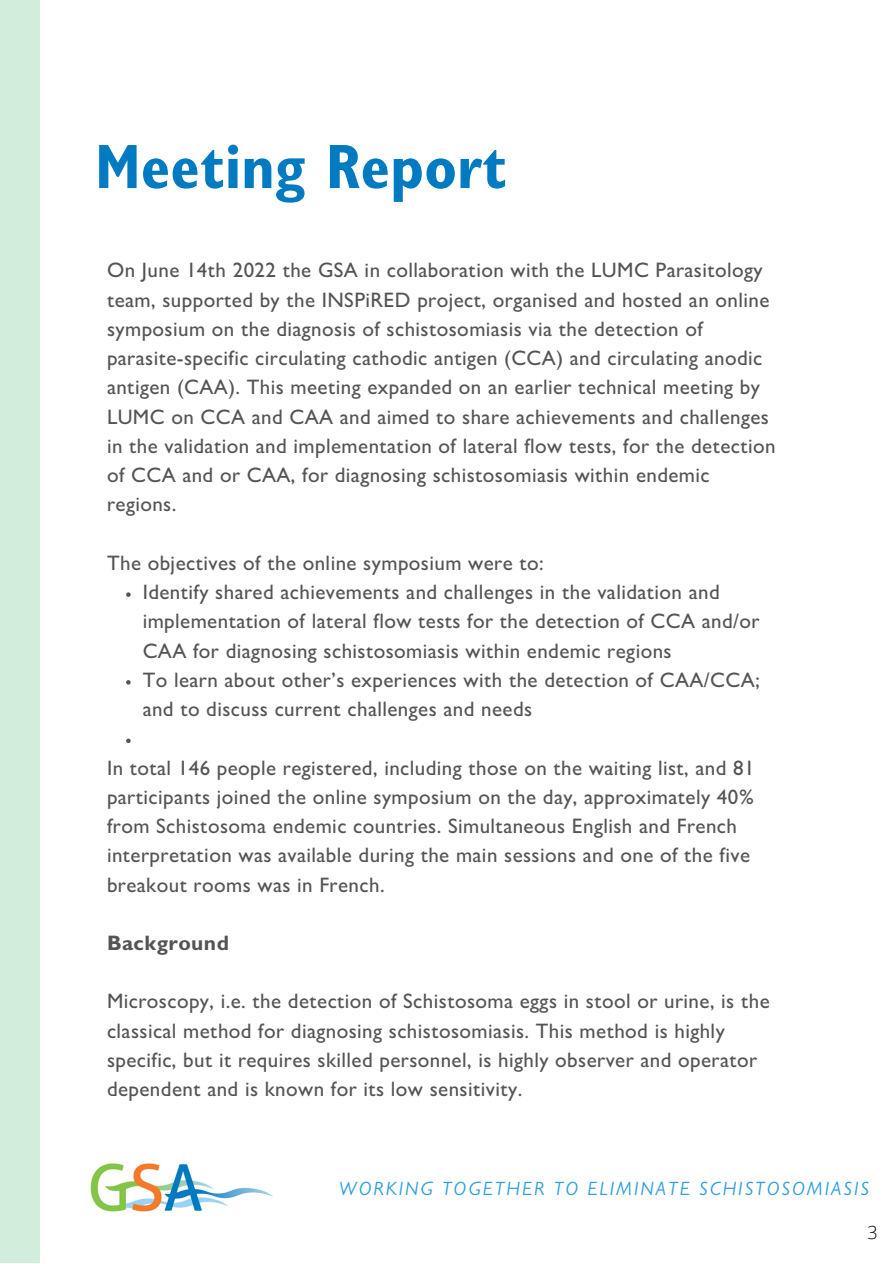
<style>
.page{position:relative;width:893px;height:1264px;background:#fff}
.page>*{position:absolute;margin:0;border:0;box-sizing:border-box;transform-origin:0 0}
.t1{font:700 condensed 63px "Gill Sans";color:#007ac0}
.t2{font:500 21px/29.2px "Gill Sans";letter-spacing:.02em;color:#545454}
.t3{font:700 21px "Gill Sans";letter-spacing:.02em;color:#545454}
.t4{font:italic 19.35px "Gill Sans";letter-spacing:.11em;color:#2d9edf}
.t5{font:300 18px "Open Sans";color:#000}
</style>
<div class="page">
<div style="left:0;top:0;width:39px;height:1262px;background:#d3eddd"></div>
<svg style="left:126px;top:592px;width:5px;height:5px"></svg>
<svg style="left:126px;top:680px;width:5px;height:4px"></svg>
<svg style="left:126px;top:738px;width:5px;height:5px"></svg>
<img style="left:90px;top:1163px;width:183px;height:49px">
<h1 class="t1" style="left:95px;top:145px;width:413px">Meeting Report</h1>
<p class="t2" style="left:107px;top:259px;width:670px">On June 14th 2022 the GSA in collaboration with the LUMC Parasitology team, supported by the INSPiRED project, organised and hosted an online symposium on the diagnosis of schistosomiasis via the detection of parasite-specific circulating cathodic antigen (CCA) and circulating anodic antigen (CAA). This meeting expanded on an earlier technical meeting by LUMC on CCA and CAA and aimed to share achievements and challenges in the validation and implementation of lateral flow tests, for the detection of CCA and or CAA, for diagnosing schistosomiasis within endemic regions.</p>
<p class="t2" style="left:107px;top:551px;width:438px">The objectives of the online symposium were to:</p>
<p class="t2" style="left:143px;top:580px;width:618px">Identify shared achievements and challenges in the validation and implementation of lateral flow tests for the detection of CCA and/or CAA for diagnosing schistosomiasis within endemic regions<br>To learn about other’s experiences with the detection of CAA/CCA; and to discuss current challenges and needs</p>
<p class="t2" style="left:107px;top:756px;width:649px">In total 146 people registered, including those on the waiting list, and 81 participants joined the online symposium on the day, approximately 40% from Schistosoma endemic countries. Simultaneous English and French interpretation was available during the main sessions and one of the five breakout rooms was in French.</p>
<p class="t3" style="left:107px;top:935px;width:123px">Background</p>
<p class="t2" style="left:107px;top:990px;width:664px">Microscopy, i.e. the detection of Schistosoma eggs in stool or urine, is the classical method for diagnosing schistosomiasis. This method is highly specific, but it requires skilled personnel, is highly observer and operator dependent and is known for its low sensitivity.</p>
<p class="t4" style="left:339px;top:1181px;width:531px">WORKING TOGETHER TO ELIMINATE SCHISTOSOMIASIS</p>
<p class="t5" style="left:867px;top:1219px;width:12px">3</p>
</div>
